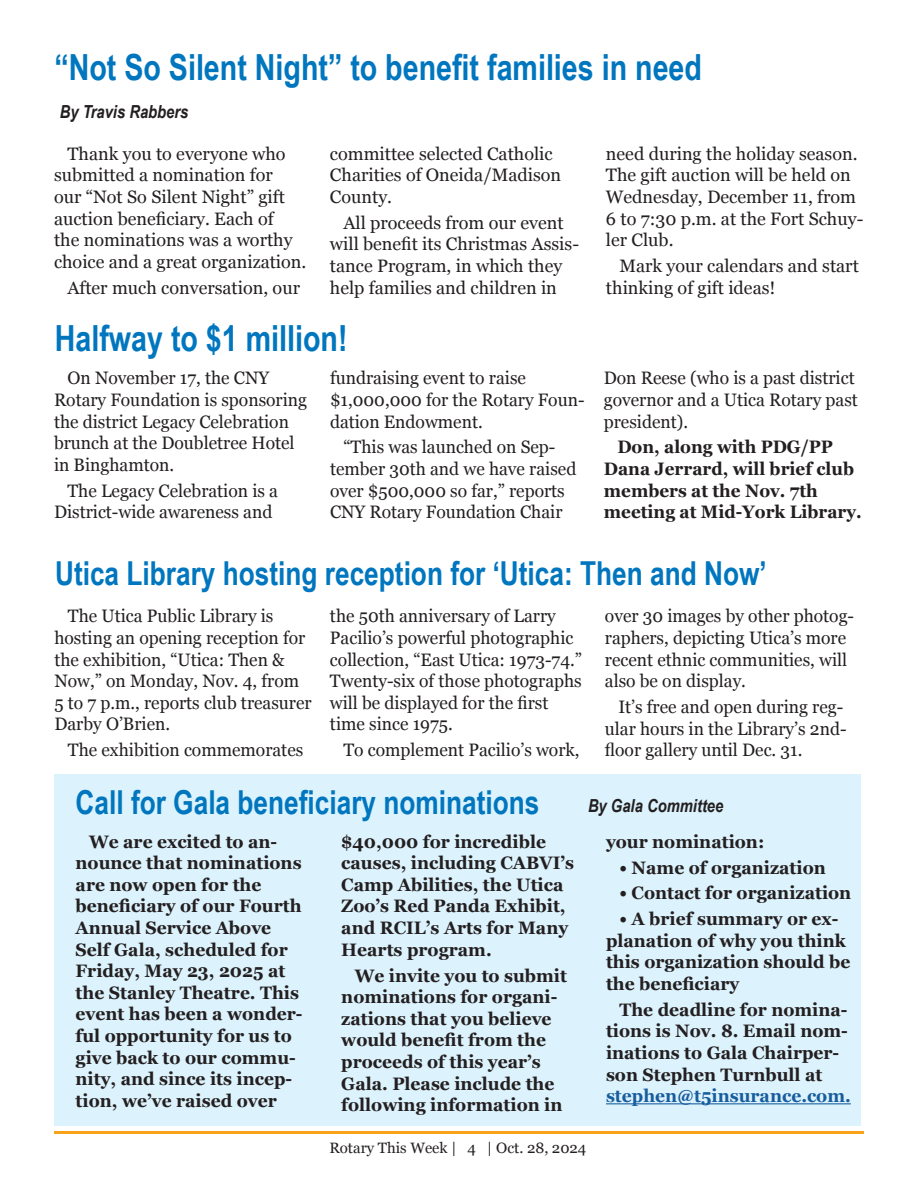
<style>
.page{position:relative;width:918px;height:1188px;background:#fff}
.page>*{position:absolute;margin:0;border:0;box-sizing:border-box;transform-origin:0 0}
.t1{font:700 36px "Arial Narrow";color:#0076bf}
.t2{font:700 33px "Arial Narrow";color:#0076bf}
.t3{font:18px/21.6px "Georgia";color:#231f20}
.t4{font:700 18px/21.6px "Georgia";color:#231f20}
.t5{font:700 18px/21.6px "Georgia";color:#231f20;scale:.95 1}
.t6{font:italic 700 18px "Arial Narrow";color:#231f20}
.t7{font:700 18px "Georgia";color:#175d9e}
.t8{font:15px "Georgia";color:#231f20}
</style>
<div class="page">
<hr style="left:54px;top:1131px;width:810px;height:3px;background:#f9a31b">
<div style="left:55px;top:775px;width:806px;height:351px;background:#dcf2fc"></div>
<hr style="left:606px;top:1103px;width:245px;height:1px;background:#175d9e">
<h1 class="t1" style="left:54px;top:40px;width:649px">“Not So Silent Night” to benefit families in need</h1>
<p class="t6" style="left:60px;top:98px;width:130px">By Travis Rabbers</p>
<p class="t3" style="left:54px;top:142px;width:254px;text-indent:14px">Thank you to everyone who submitted a nomination for<br>our “Not So Silent Night” gift auction beneficiary. Each of<br>the nominations was a worthy choice and a great organization.</p>
<p class="t3" style="left:68px;top:276px;width:234px">After much conversation, our</p>
<p class="t3" style="left:330px;top:142px;width:233px">committee selected Catholic<br>Charities of Oneida/Madison<br>County.</p>
<p class="t3" style="left:330px;top:211px;width:251px;text-indent:14px">All proceeds from our event will benefit its Christmas Assis&shy;tance Program, in which they help families and children in</p>
<p class="t3" style="left:606px;top:142px;width:259px">need during the holiday season.<br>The gift auction will be held on<br>Wednesday, December 11, from<br>6 to 7:30 p.m. at the Fort Schuy&shy;ler Club.</p>
<p class="t3" style="left:606px;top:254px;width:254px;text-indent:14px">Mark your calendars and start thinking of gift ideas!</p>
<h1 class="t1" style="left:55px;top:311px;width:294px">Halfway to $1 million!</h1>
<p class="t3" style="left:54px;top:367px;width:255px;text-indent:13px">On November 17, the CNY<br>Rotary Foundation is sponsoring the district Legacy Celebration brunch at the Doubletree Hotel in Binghamton.</p>
<p class="t3" style="left:54px;top:479px;width:226px;text-indent:13px">The Legacy Celebration is a<br>District-wide awareness and</p>
<p class="t3" style="left:330px;top:367px;width:256px">fundraising event to raise $1,000,000 for the Rotary Foun&shy;dation Endowment.</p>
<p class="t3" style="left:330px;top:436px;width:248px;text-indent:13px">“This was launched on Sep&shy;tember 30th and we have raised over $500,000 so far,” reports<br>CNY Rotary Foundation Chair</p>
<p class="t3" style="left:604px;top:367px;width:256px">Don Reese (who is a past district governor and a Utica Rotary past president).</p>
<p class="t5" style="left:604px;top:435px;width:273px;text-indent:13px">Don, along with PDG/PP<br>Dana Jerrard, will brief club members at the Nov. 7th meeting at Mid-York Library.</p>
<h2 class="t2" style="left:55px;top:548px;width:713px">Utica Library hosting reception for ‘Utica: Then and Now’</h2>
<p class="t3" style="left:54px;top:605px;width:259px;text-indent:13px">The Utica Public Library is hosting an opening reception for the exhibition, “Utica: Then &amp;<br>Now,” on Monday, Nov. 4, from<br>5 to 7 p.m., reports club treasurer<br>Darby O’Brien.</p>
<p class="t3" style="left:68px;top:739px;width:237px">The exhibition commemorates</p>
<p class="t3" style="left:330px;top:605px;width:254px">the 50th anniversary of Larry<br>Pacilio’s powerful photographic collection, “East Utica: 1973-74.”<br>Twenty-six of those photographs will be displayed for the first time since 1975.</p>
<p class="t3" style="left:343px;top:739px;width:238px">To complement Pacilio’s work,</p>
<p class="t3" style="left:605px;top:605px;width:251px">over 30 images by other photog&shy;raphers, depicting Utica’s more recent ethnic communities, will also be on display.</p>
<p class="t3" style="left:605px;top:695px;width:243px;text-indent:13px">It’s free and open during reg&shy;ular hours in the Library’s 2nd&shy;floor gallery until Dec. 31.</p>
<h2 class="t2" style="left:76px;top:777px;width:465px">Call for Gala beneficiary nominations</h2>
<p class="t4" style="left:76px;top:830px;width:228px;text-indent:14px">We are excited to an&shy;nounce that nominations are now open for the beneficiary of our Fourth<br>Annual Service Above<br>Self Gala, scheduled for<br>Friday, May 23, 2025 at the Stanley Theatre. This event has been a wonder&shy;ful opportunity for us to give back to our commu&shy;nity, and since its incep&shy;tion, we’ve raised over</p>
<p class="t4" style="left:341px;top:830px;width:234px">$40,000 for incredible causes, including CABVI’s<br>Camp Abilities, the Utica<br>Zoo’s Red Panda Exhibit, and RCIL’s Arts for Many<br>Hearts program.</p>
<p class="t4" style="left:341px;top:964px;width:227px;text-indent:13px">We invite you to submit nominations for organi&shy;zations that you believe would benefit from the proceeds of this year’s<br>Gala. Please include the following information in</p>
<p class="t6" style="left:588px;top:792px;width:137px">By Gala Committee</p>
<p class="t4" style="left:606px;top:830px;width:160px">your nomination:</p>
<p class="t4" style="left:619px;top:856px;width:208px">• Name of organization</p>
<p class="t4" style="left:619px;top:881px;width:233px">• Contact for organization</p>
<p class="t4" style="left:606px;top:907px;width:246px;text-indent:13px">• A brief summary or ex&shy;planation of why you think this organization should be the beneficiary</p>
<p class="t4" style="left:606px;top:998px;width:243px;text-indent:13px">The deadline for nomina&shy;tions is Nov. 8. Email nom&shy;inations to Gala Chairper&shy;son Stephen Turnbull at</p>
<p class="t7" style="left:606px;top:1082px;width:246px">stephen@t5insurance.com.</p>
<p class="t8" style="left:329px;top:1137px;width:259px">Rotary This Week | 4 | Oct. 28, 2024</p>
</div>
